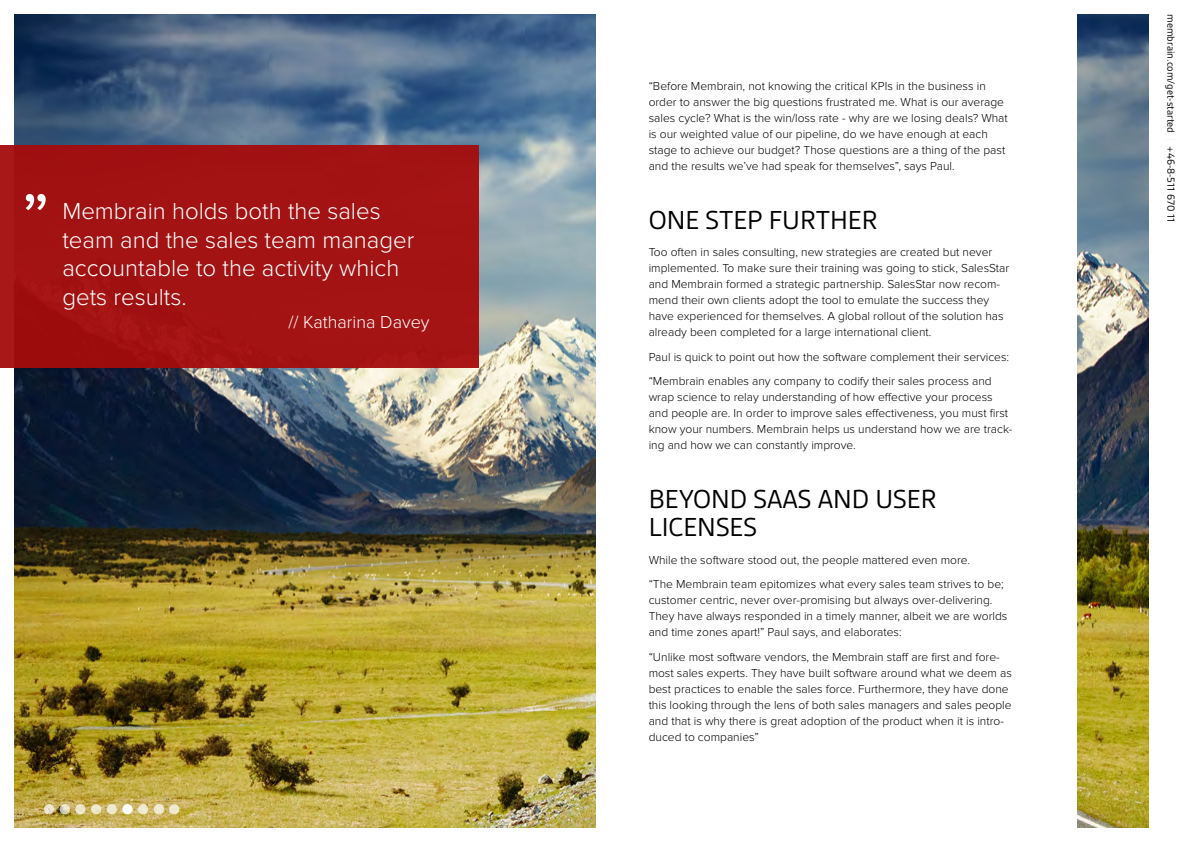
<style>
.page{position:relative;width:1191px;height:842px;background:#fff}
.page>*{position:absolute;margin:0;border:0;box-sizing:border-box;transform-origin:0 0}
.t1{font:72px "Proxima Nova";color:#fff}
.t2{font:28px/28px "Gesta";color:#000}
.t3{font:300 24px/28.8px "Proxima Nova";color:#fff}
.t4{font:300 18px "Proxima Nova";color:#fff}
.t5{font:300 12px/16px "Proxima Nova";color:#000}
.t6{font:11px "Gesta";color:#000}
.s1{color:#f1f1f2}
</style>
<div class="page">
<img style="left:14px;top:14px;width:1134px;height:814px">
<div style="left:596px;top:1px;width:480px;height:841px;background:#fff"></div>
<div style="left:0;top:145px;width:478px;height:222px;background:#a31313"></div>
<svg style="left:44px;top:804px;width:10px;height:10px"></svg>
<svg style="left:60px;top:804px;width:10px;height:10px"></svg>
<svg style="left:75px;top:804px;width:11px;height:10px"></svg>
<svg style="left:91px;top:804px;width:10px;height:10px"></svg>
<div style="left:122px;top:804px;width:11px;height:10px;background:#fff;border-radius:50%"></div>
<svg style="left:107px;top:804px;width:10px;height:10px"></svg>
<svg style="left:138px;top:804px;width:10px;height:10px"></svg>
<svg style="left:154px;top:804px;width:10px;height:10px"></svg>
<div style="left:169px;top:804px;width:10px;height:10px;background:#efe8ce;border-radius:50%"></div>
<h1 class="t1" style="left:22px;top:177px;width:30px">”</h1>
<h3 class="t3" style="left:62px;top:197px;width:353px">Membrain holds both the sales team and the sales team manager accountable to the activity which gets results.</h3>
<h3 class="t4" style="left:288px;top:312px;width:143px">// Katharina Davey</h3>
<p class="t5" style="left:648px;top:78px;width:361px">“Before Membrain, not knowing the critical KPIs in the business in order to answer the big questions frustrated me. What is our average sales cycle? What is the win/loss rate - why are we losing deals? What is our weighted value of our pipeline, do we have enough at each stage to achieve our budget? Those questions are a thing of the past and the results we’ve had speak for themselves”, says Paul.</p>
<h2 class="t2" style="left:648px;top:206px;width:230px">ONE STEP FURTHER</h2>
<p class="t5" style="left:648px;top:244px;width:362px">Too often in sales consulting, new strategies are created but never implemented. To make sure their training was going to stick, SalesStar and Membrain formed a strategic partnership. SalesStar now recom&shy;mend their own clients adopt the tool to emulate the success they have experienced for themselves. A global rollout of the solution has already been completed for a large international client.</p>
<p class="t5" style="left:648px;top:345px;width:362px;line-height:24.5px">Paul is quick to point out how the software complement their services: “Membrain enables any company to codify their sales process and</p>
<p class="t5" style="left:648px;top:389px;width:365px">wrap science to relay understanding of how effective your process and people are. In order to improve sales effectiveness, you must first know your numbers. Membrain helps us understand how we are track&shy;ing and how we can constantly improve.</p>
<h2 class="t2" style="left:648px;top:485px;width:289px">BEYOND SAAS AND USER<br>LICENSES</h2>
<p class="t5" style="left:648px;top:548px;width:357px;line-height:24.5px">While the software stood out, the people mattered even more.<br>“The Membrain team epitomizes what every sales team strives to be;</p>
<p class="t5" style="left:648px;top:592px;width:360px">customer centric, never over-promising but always over-delivering.<br>They have always responded in a timely manner, albeit we are worlds and time zones apart!” Paul says, and elaborates:</p>
<p class="t5" style="left:648px;top:649px;width:365px">“Unlike most software vendors, the Membrain staff are first and fore&shy;most sales experts. They have built software around what we deem as best practices to enable the sales force. Furthermore, they have done this looking through the lens of both sales managers and sales people and that is why there is great adoption of the product when it is intro&shy;duced to companies”</p>
<p class="t6" style="left:1177px;top:14px;width:210px;rotate:90deg">membrain.com/get-started <span class="s1">|</span> +46-8-511 670 11</p>
</div>
